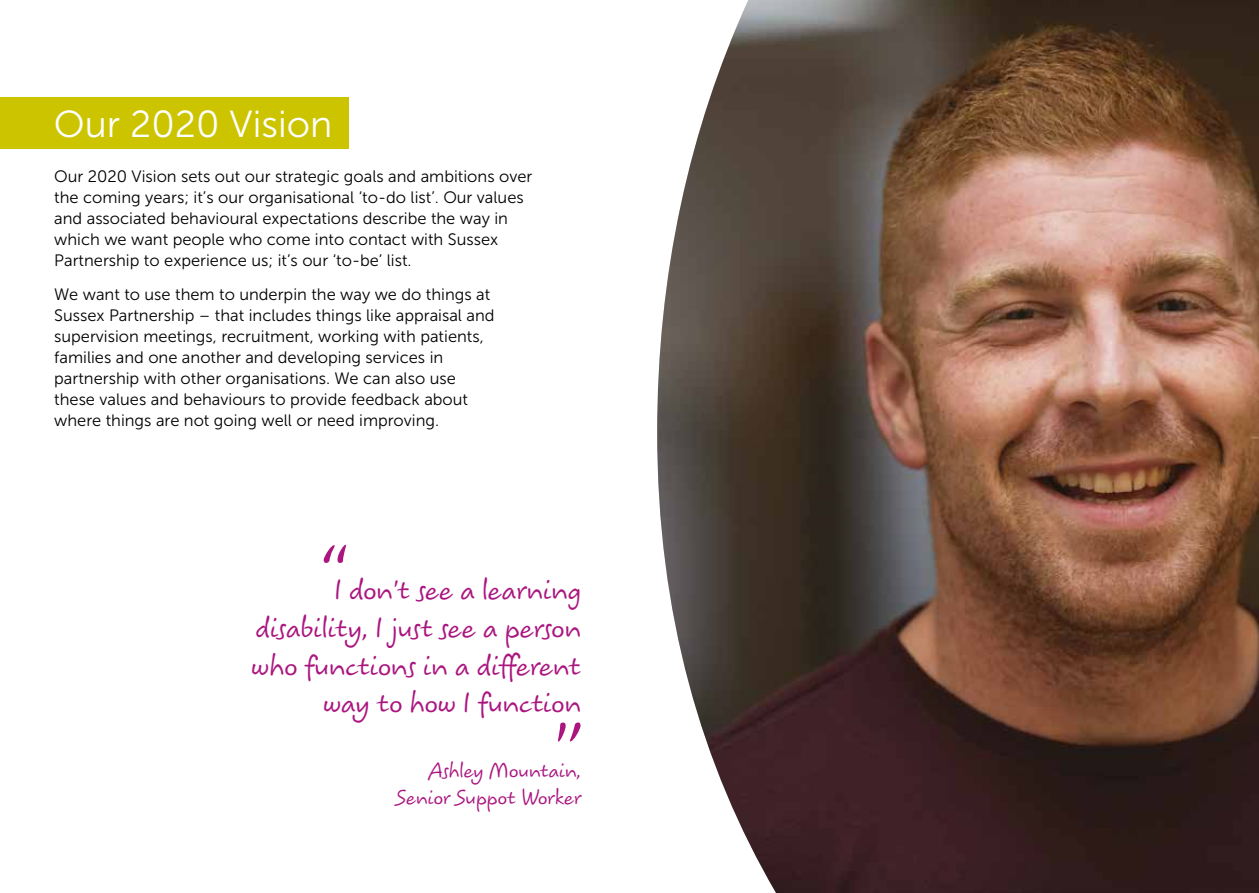
<style>
.page{position:relative;width:1259px;height:893px;background:#fff}
.page>*{position:absolute;margin:0;border:0;box-sizing:border-box;transform-origin:0 0}
.t1{font:86.7px "Koorkin Std";color:#aa1580}
.t2{font:37.5px "Museo Sans 300";color:#fff}
.t3{font:31.5px/37.8px "Koorkin Std";color:#aa1580;text-align:right}
.t4{font:22.5px/27px "Koorkin Std";color:#aa1580;text-align:right}
.t5{font:16.5px/21px "Museo Sans 300";color:#000}
</style>
<div class="page">
<div style="left:0;top:98px;width:349px;height:51px;background:#cdc400"></div>
<img style="left:657px;top:0;width:602px;height:893px">
<h2 class="t2" style="left:54px;top:104px;width:280px">Our 2020 Vision</h2>
<p class="t5" style="left:54px;top:166px;width:479px">Our 2020 Vision sets out our strategic goals and ambitions over the coming years; it’s our organisational ‘to-do list’. Our values and associated behavioural expectations describe the way in which we want people who come into contact with Sussex Partnership to experience us; it’s our ‘to-be’ list.</p>
<p class="t5" style="left:54px;top:284px;width:442px">We want to use them to underpin the way we do things at Sussex Partnership – that includes things like appraisal and supervision meetings, recruitment, working with patients, families and one another and developing services in partnership with other organisations. We can also use these values and behaviours to provide feedback about where things are not going well or need improving.</p>
<h1 class="t1" style="left:319px;top:524px;width:29px">“</h1>
<h3 class="t3" style="left:251px;top:573px;width:331px">I don’t see a learning disability, I just see a person who functions in a different way to how I function</h3>
<h3 class="t4" style="left:396px;top:758px;width:187px">Ashley Mountain,<br>Senior Suppot Worker</h3>
<h1 class="t1" style="left:554px;top:702px;width:29px">”</h1>
</div>
